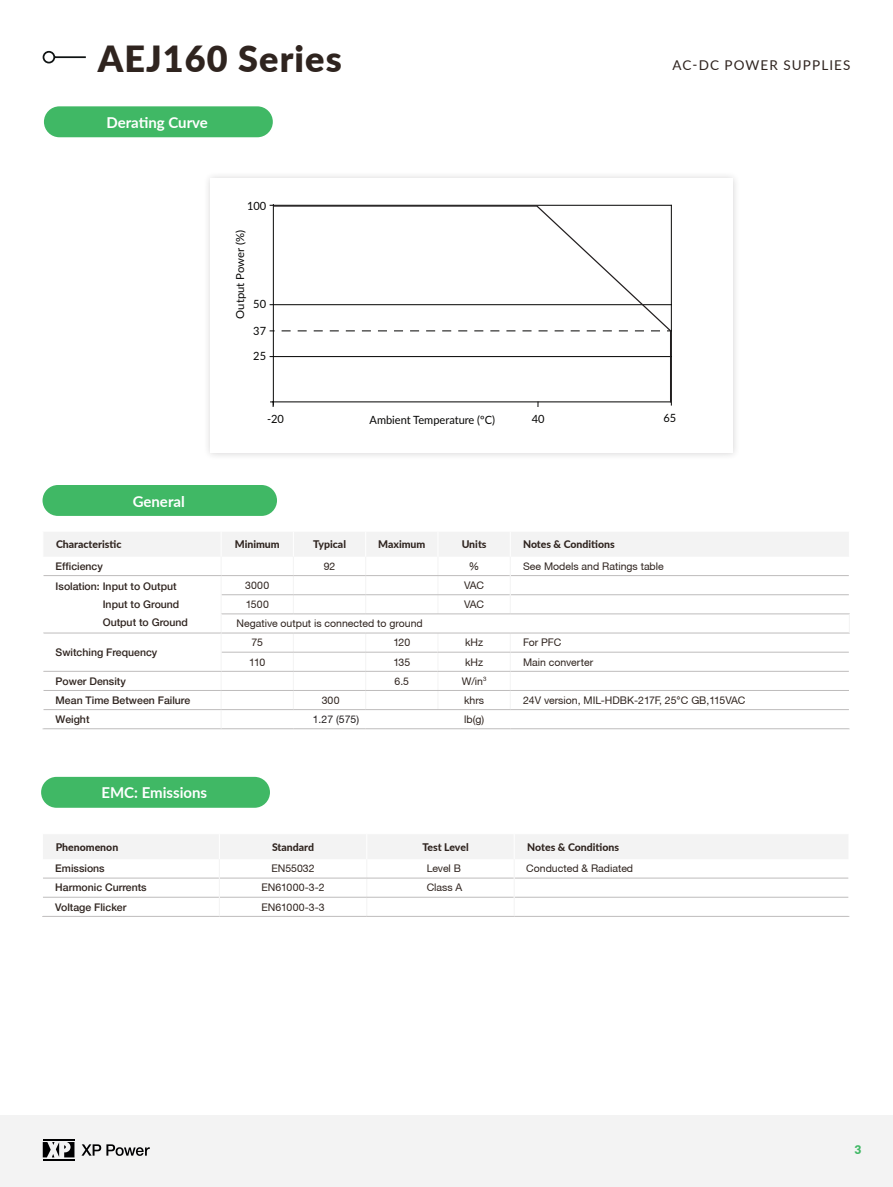
<style>
.page{position:relative;width:893px;height:1187px;background:#fff}
.page>*{position:absolute;margin:0;border:0;box-sizing:border-box;transform-origin:0 0}
.t1{font:900 36px "Lato";letter-spacing:.03em;color:#2f241f}
.t2{font:700 15px "Lato";color:#fff}
.t3{font:13.5px "Lato";letter-spacing:.08em;color:#2f241f}
.t4{font:12.15px/25.8px "Lato";color:#050504}
.t5{font:900 12px "Lato";color:#40b865}
.t6{font:11.25px "Lato";color:#050504}
.t7{font:11.1px "Lato";color:#050504}
.t8{font:10.5px "Helvetica Neue CE";color:#2f241f}
.t9{font:500 10.5px/18px "Helvetica Neue LT";color:#2f241f}
.t10{font:800 10.5px "Lato";color:#2f241f}
.t11{font:10.5px "Helvetica Neue CE";color:#231f20}
</style>
<div class="page">
<div style="left:0;top:1114px;width:893px;height:72px;background:#f3f3f3"></div>
<svg style="left:81px;top:1144px;width:69px;height:11px"></svg>
<hr style="left:43px;top:1138px;width:31px;height:2px;background:#000001">
<svg style="left:43px;top:1142px;width:31px;height:15px"></svg>
<hr style="left:43px;top:1158px;width:31px;height:2px;background:#000001">
<svg style="left:43px;top:50px;width:43px;height:14px"></svg>
<div style="left:43px;top:485px;width:234px;height:31px;background:#40b865;border-radius:15px"></div>
<hr style="left:43px;top:728px;width:178px;height:1px;background:#bebcbc">
<hr style="left:221px;top:728px;width:72px;height:1px;background:#bebcbc">
<hr style="left:293px;top:728px;width:73px;height:1px;background:#bebcbc">
<hr style="left:366px;top:728px;width:72px;height:1px;background:#bebcbc">
<hr style="left:438px;top:728px;width:72px;height:1px;background:#bebcbc">
<hr style="left:510px;top:728px;width:340px;height:1px;background:#bebcbc">
<div style="left:44px;top:106px;width:229px;height:31px;background:#40b865;border-radius:15px"></div>
<div style="left:203px;top:171px;width:538px;height:289px;background:#231f20;opacity:.2"></div>
<div style="left:210px;top:179px;width:523px;height:274px;background:#fff"></div>
<hr style="left:273px;top:204px;width:1px;height:201px;background:#050504">
<hr style="left:671px;top:205px;width:1px;height:200px;background:#050504">
<svg style="left:43px;top:532px;width:807px;height:179px"></svg>
<hr style="left:270px;top:356px;width:401px;height:1px;background:#050504">
<hr style="left:270px;top:304px;width:401px;height:1px;background:#050504">
<hr style="left:270px;top:205px;width:401px;height:1px;background:#050504">
<svg style="left:272px;top:205px;width:400px;height:198px"></svg>
<div style="left:41px;top:776px;width:229px;height:31px;background:#40b865;border-radius:15px"></div>
<hr style="left:42px;top:916px;width:177px;height:1px;background:#bebcbc">
<hr style="left:219px;top:916px;width:148px;height:1px;background:#bebcbc">
<hr style="left:367px;top:916px;width:147px;height:1px;background:#bebcbc">
<hr style="left:514px;top:916px;width:335px;height:1px;background:#bebcbc">
<svg style="left:43px;top:835px;width:806px;height:81px"></svg>
<p class="t1" style="left:98px;top:31px;width:245px">AEJ160 Series</p>
<p class="t2" style="left:106px;top:111px;width:103px">Derating Curve</p>
<p class="t6" style="left:247px;top:197px;width:21px">100</p>
<p class="t7" style="left:232px;top:318px;width:90px;rotate:-90deg">Output Power (%)</p>
<p class="t6" style="left:253px;top:296px;width:14px">50</p>
<p class="t6" style="left:253px;top:322px;width:14px">37</p>
<p class="t6" style="left:253px;top:348px;width:14px">25</p>
<p class="t3" style="left:672px;top:55px;width:179px">AC-DC POWER SUPPLIES</p>
<p class="t2" style="left:133px;top:490px;width:54px">General</p>
<p class="t6" style="left:267px;top:410px;width:18px">-20</p>
<p class="t6" style="left:532px;top:410px;width:14px">40</p>
<p class="t6" style="left:664px;top:410px;width:14px">65</p>
<p class="t6" style="left:370px;top:411px;width:127px">Ambient Temperature (ºC)</p>
<p class="t10" style="left:56px;top:536px;width:67px">Characteristic</p>
<p class="t10" style="left:235px;top:536px;width:46px">Minimum</p>
<p class="t10" style="left:313px;top:536px;width:34px">Typical</p>
<p class="t10" style="left:378px;top:536px;width:49px">Maximum</p>
<p class="t10" style="left:462px;top:536px;width:26px">Units</p>
<p class="t10" style="left:523px;top:536px;width:93px">Notes &amp; Conditions</p>
<p class="t9" style="left:56px;top:557px;width:49px">Efficiency</p>
<p class="t8" style="left:324px;top:559px;width:13px">92</p>
<p class="t8" style="left:469px;top:559px;width:12px">%</p>
<p class="t8" style="left:523px;top:559px;width:142px">See Models and Ratings table</p>
<p class="t9" style="left:103px;top:577px;width:87px;text-indent:-47px">Isolation: Input to Output<br>Input to Ground<br>Output to Ground</p>
<p class="t8" style="left:245px;top:579px;width:26px">3000</p>
<p class="t8" style="left:464px;top:579px;width:22px">VAC</p>
<p class="t4" style="left:242px;top:586px;width:15px">90</p>
<p class="t8" style="left:246px;top:598px;width:25px">1500</p>
<p class="t8" style="left:464px;top:598px;width:22px">VAC</p>
<p class="t8" style="left:236px;top:617px;width:188px">Negative output is connected to ground</p>
<p class="t4" style="left:242px;top:610px;width:15px">80<br>70</p>
<p class="t8" style="left:251px;top:636px;width:13px">75</p>
<p class="t8" style="left:393px;top:636px;width:18px">120</p>
<p class="t8" style="left:465px;top:636px;width:20px">kHz</p>
<p class="t8" style="left:523px;top:636px;width:40px">For PFC</p>
<p class="t8" style="left:249px;top:655px;width:17px">110</p>
<p class="t8" style="left:393px;top:655px;width:18px">135</p>
<p class="t8" style="left:465px;top:655px;width:20px">kHz</p>
<p class="t8" style="left:523px;top:655px;width:72px">Main converter</p>
<p class="t9" style="left:56px;top:643px;width:103px">Switching Frequency</p>
<p class="t9" style="left:56px;top:671px;width:72px">Power Density</p>
<p class="t8" style="left:395px;top:674px;width:16px">6.5</p>
<p class="t8" style="left:462px;top:674px;width:26px">W/in<sup>3</sup></p>
<p class="t9" style="left:56px;top:691px;width:136px">Mean Time Between Failure</p>
<p class="t8" style="left:322px;top:693px;width:19px">300</p>
<p class="t8" style="left:464px;top:693px;width:22px">khrs</p>
<p class="t8" style="left:523px;top:693px;width:224px">24V version, MIL-HDBK-217F, 25°C GB,115VAC</p>
<p class="t9" style="left:56px;top:710px;width:35px">Weight</p>
<p class="t11" style="left:313px;top:712px;width:48px">1.27 (575)</p>
<p class="t8" style="left:464px;top:712px;width:22px">lb(g)</p>
<p class="t2" style="left:101px;top:781px;width:107px">EMC: Emissions</p>
<p class="t10" style="left:56px;top:839px;width:64px">Phenomenon</p>
<p class="t10" style="left:272px;top:839px;width:44px">Standard</p>
<p class="t10" style="left:422px;top:839px;width:48px">Test Level</p>
<p class="t10" style="left:527px;top:839px;width:93px">Notes &amp; Conditions</p>
<p class="t9" style="left:55px;top:859px;width:51px">Emissions</p>
<p class="t8" style="left:271px;top:862px;width:45px">EN55032</p>
<p class="t8" style="left:427px;top:862px;width:36px">Level B</p>
<p class="t8" style="left:526px;top:862px;width:108px">Conducted &amp; Radiated</p>
<p class="t9" style="left:55px;top:878px;width:93px">Harmonic Currents</p>
<p class="t8" style="left:261px;top:881px;width:65px">EN61000-3-2</p>
<p class="t8" style="left:427px;top:881px;width:37px">Class A</p>
<p class="t9" style="left:55px;top:897px;width:73px">Voltage Flicker</p>
<p class="t8" style="left:261px;top:900px;width:65px">EN61000-3-3</p>
<p class="t5" style="left:854px;top:1140px;width:8px">3</p>
</div>
